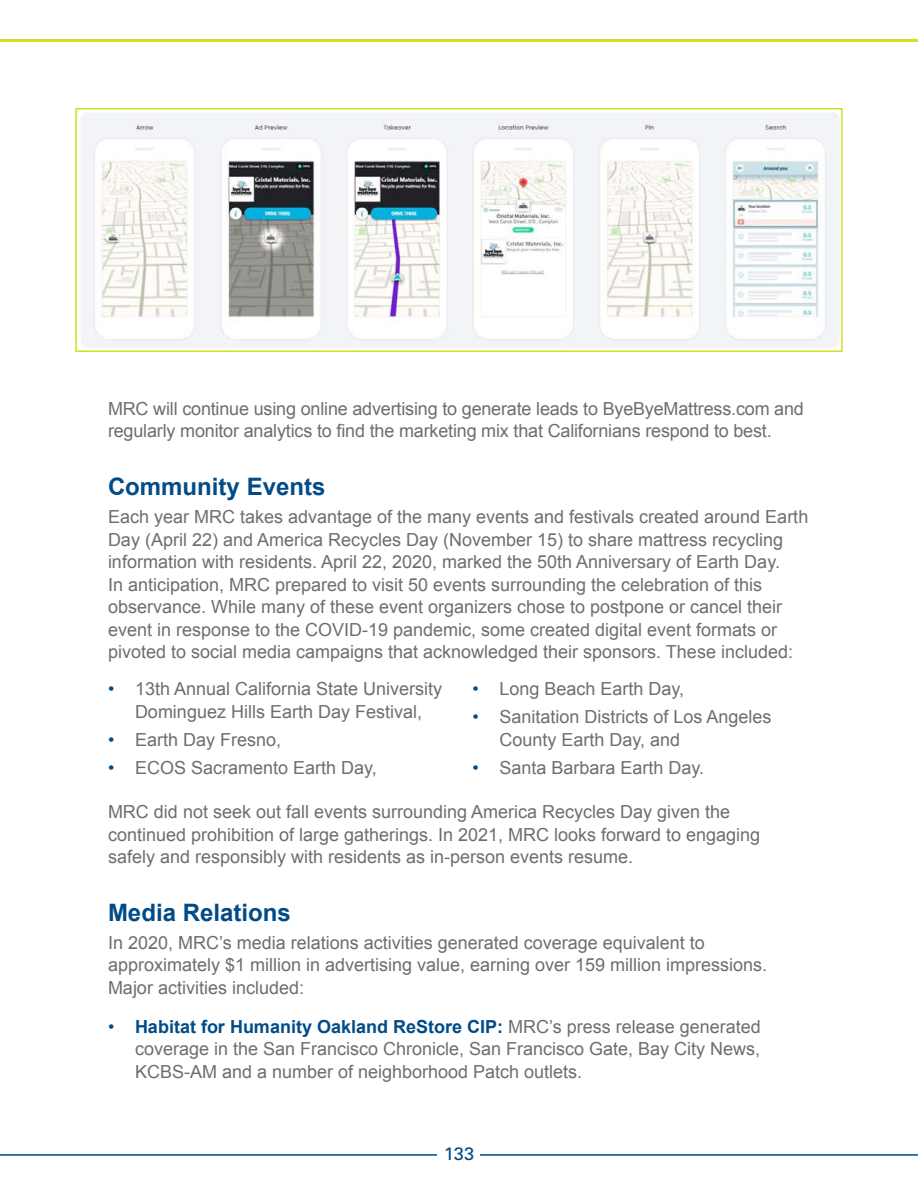
<style>
.page{position:relative;width:918px;height:1188px;background:#fff}
.page>*{position:absolute;margin:0;border:0;box-sizing:border-box;transform-origin:0 0}
.t1{font:700 24px "Arial";color:#004b88}
.t2{font:18px/22.5px "Arial";color:#6d6e71}
.t3{font:18px "Univers";color:#004b88}
.s1{color:#004b88}
.s2{font-weight:700;color:#004b88}
</style>
<div class="page">
<hr style="left:0;top:1154px;width:918px;height:2px;background:#004b88">
<div style="left:438px;top:1148px;width:42px;height:12px;background:#fff"></div>
<hr style="left:0;top:39px;width:918px;height:3px;background:#d2de26">
<img style="left:81px;top:113px;width:758px;height:234px">
<div style="left:75px;top:108px;width:768px;height:244px;border:2px solid #d2de26"></div>
<p class="t2" style="left:108px;top:398px;width:697px">MRC will continue using online advertising to generate leads to ByeByeMattress.com and regularly monitor analytics to find the marketing mix that Californians respond to best.</p>
<h3 class="t1" style="left:108px;top:471px;width:219px">Community Events</h3>
<p class="t2" style="left:108px;top:506px;width:702px">Each year MRC takes advantage of the many events and festivals created around Earth Day (April 22) and America Recycles Day (November 15) to share mattress recycling information with residents. April 22, 2020, marked the 50th Anniversary of Earth Day.<br>In anticipation, MRC prepared to visit 50 events surrounding the celebration of this observance. While many of these event organizers chose to postpone or cancel their event in response to the COVID-19 pandemic, some created digital event formats or pivoted to social media campaigns that acknowledged their sponsors. These included:</p>
<p class="t2" style="left:108px;top:678px;width:336px;text-align:center"><span class="s1">•</span> 13th Annual California State University<br>Dominguez Hills Earth Day Festival,</p>
<p class="t2" style="left:108px;top:728px;width:175px"><span class="s1">•</span> Earth Day Fresno,</p>
<p class="t2" style="left:108px;top:756px;width:270px"><span class="s1">•</span> ECOS Sacramento Earth Day,</p>
<p class="t2" style="left:472px;top:678px;width:213px"><span class="s1">•</span> Long Beach Earth Day,</p>
<p class="t2" style="left:500px;top:706px;width:274px;text-indent:-27px"><span class="s1">•</span> Sanitation Districts of Los Angeles<br>County Earth Day, and</p>
<p class="t2" style="left:472px;top:756px;width:233px"><span class="s1">•</span> Santa Barbara Earth Day.</p>
<p class="t2" style="left:108px;top:801px;width:654px">MRC did not seek out fall events surrounding America Recycles Day given the continued prohibition of large gatherings. In 2021, MRC looks forward to engaging safely and responsibly with residents as in-person events resume.</p>
<h3 class="t1" style="left:108px;top:897px;width:184px">Media Relations</h3>
<p class="t2" style="left:108px;top:932px;width:661px">In 2020, MRC’s media relations activities generated coverage equivalent to approximately $1 million in advertising value, earning over 159 million impressions.<br>Major activities included:</p>
<p class="t2" style="left:135px;top:1015px;width:627px;text-align:justify;text-indent:-27px"><span class="s1">•</span> <span class="s2">Habitat for Humanity Oakland ReStore CIP:</span> MRC’s press release generated coverage in the San Francisco Chronicle, San Francisco Gate, Bay City News, KCBS-AM and a number of neighborhood Patch outlets.</p>
<p class="t3" style="left:444px;top:1143px;width:32px">133</p>
</div>
